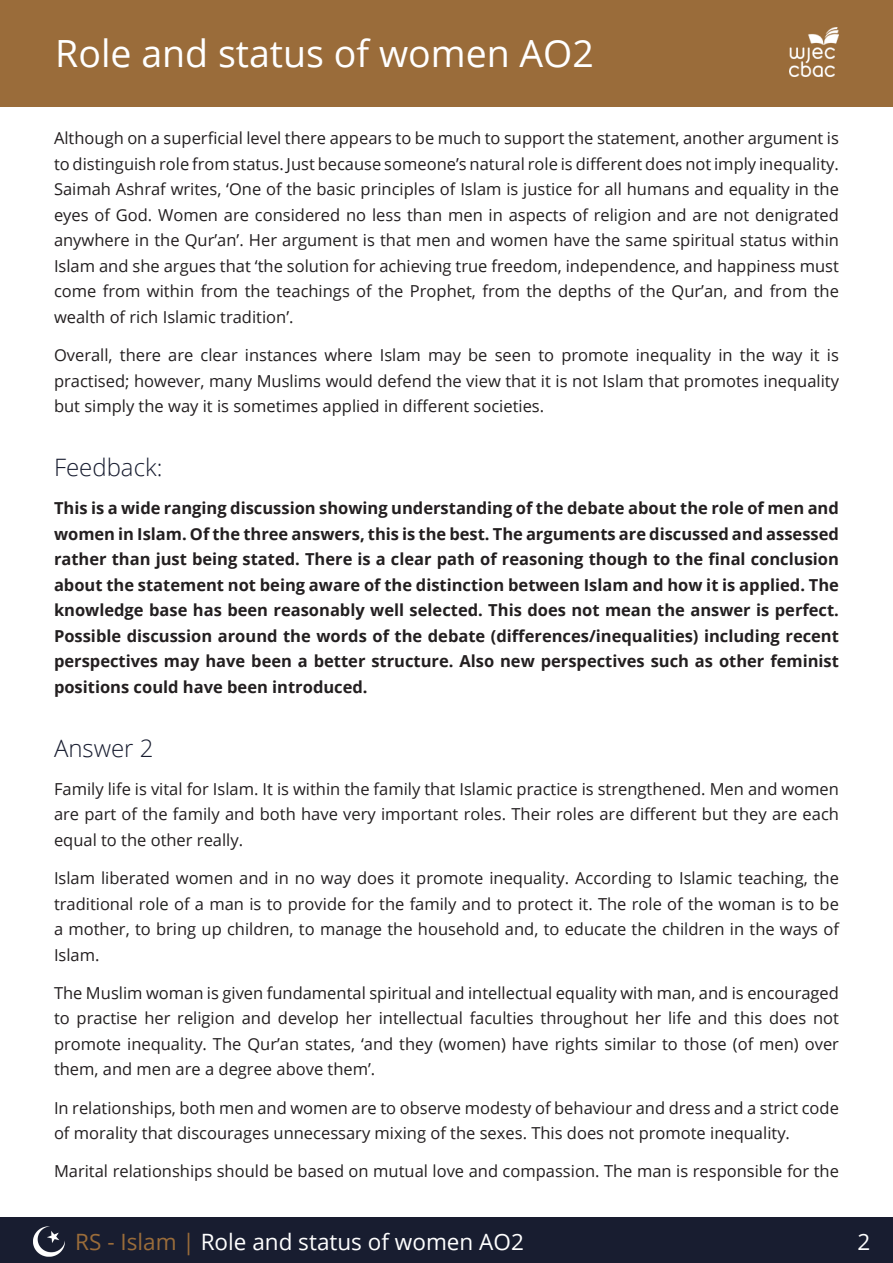
<style>
.page{position:relative;width:893px;height:1263px;background:#fff}
.page>*{position:absolute;margin:0;border:0;box-sizing:border-box;transform-origin:0 0}
.t1{font:37.5px "Open Sans";color:#fff}
.sub-heading{font:300 24px "Open Sans";color:#181d30}
.t2{font:22.5px "Open Sans";color:#fff}
.Paragraph_text{font:16.5px/25.5px "Open Sans";color:#231f20;text-align:justify}
.Paragraph_text-2{font:700 16.5px/25.5px "Open Sans";color:#231f20;text-align:justify}
.s1{color:#9a6c3a}
</style>
<div class="page">
<div style="left:0;top:0;width:893px;height:106px;background:#9a6c3a"></div>
<div style="left:0;top:1217px;width:893px;height:46px;background:#181d30"></div>
<img style="left:34px;top:1226px;width:31px;height:31px">
<img style="left:789px;top:28px;width:50px;height:49px">
<h1 class="t1" style="left:55px;top:28px;width:540px">Role and status of women AO2</h1>
<p class="Paragraph_text" style="left:54px;top:125px;width:786px">Although on a superficial level there appears to be much to support the statement, another argument is to distinguish role from status. Just because someone’s natural role is different does not imply inequality.<br>Saimah Ashraf writes, ‘One of the basic principles of Islam is justice for all humans and equality in the eyes of God. Women are considered no less than men in aspects of religion and are not denigrated anywhere in the Qur’an’. Her argument is that men and women have the same spiritual status within Islam and she argues that ‘the solution for achieving true freedom, independence, and happiness must come from within from the teachings of the Prophet, from the depths of the Qur’an, and from the wealth of rich Islamic tradition’.</p>
<p class="Paragraph_text" style="left:54px;top:342px;width:786px">Overall, there are clear instances where Islam may be seen to promote inequality in the way it is practised; however, many Muslims would defend the view that it is not Islam that promotes inequality but simply the way it is sometimes applied in different societies.</p>
<p class="sub-heading" style="left:54px;top:451px;width:110px">Feedback:</p>
<p class="Paragraph_text-2" style="left:54px;top:495px;width:786px">This is a wide ranging discussion showing understanding of the debate about the role of men and women in Islam. Of the three answers, this is the best. The arguments are discussed and assessed rather than just being stated. There is a clear path of reasoning though to the final conclusion about the statement not being aware of the distinction between Islam and how it is applied. The knowledge base has been reasonably well selected. This does not mean the answer is perfect.<br>Possible discussion around the words of the debate (differences/inequalities) including recent perspectives may have been a better structure. Also new perspectives such as other feminist positions could have been introduced.</p>
<p class="sub-heading" style="left:54px;top:731px;width:101px">Answer 2</p>
<p class="Paragraph_text" style="left:54px;top:776px;width:786px">Family life is vital for Islam. It is within the family that Islamic practice is strengthened. Men and women are part of the family and both have very important roles. Their roles are different but they are each equal to the other really.</p>
<p class="Paragraph_text" style="left:54px;top:865px;width:786px">Islam liberated women and in no way does it promote inequality. According to Islamic teaching, the traditional role of a man is to provide for the family and to protect it. The role of the woman is to be a mother, to bring up children, to manage the household and, to educate the children in the ways of Islam.</p>
<p class="Paragraph_text" style="left:54px;top:980px;width:786px">The Muslim woman is given fundamental spiritual and intellectual equality with man, and is encouraged to practise her religion and develop her intellectual faculties throughout her life and this does not promote inequality. The Qur’an states, ‘and they (women) have rights similar to those (of men) over them, and men are a degree above them’.</p>
<p class="Paragraph_text" style="left:54px;top:1094px;width:786px">In relationships, both men and women are to observe modesty of behaviour and dress and a strict code of morality that discourages unnecessary mixing of the sexes. This does not promote inequality.</p>
<p class="Paragraph_text" style="left:54px;top:1158px;width:786px">Marital relationships should be based on mutual love and compassion. The man is responsible for the</p>
<h3 class="t2" style="left:75px;top:1226px;width:450px"><span class="s1">RS - Islam |</span> Role and status of women AO2</h3>
<h3 class="t2" style="left:858px;top:1226px;width:14px">2</h3>
</div>
